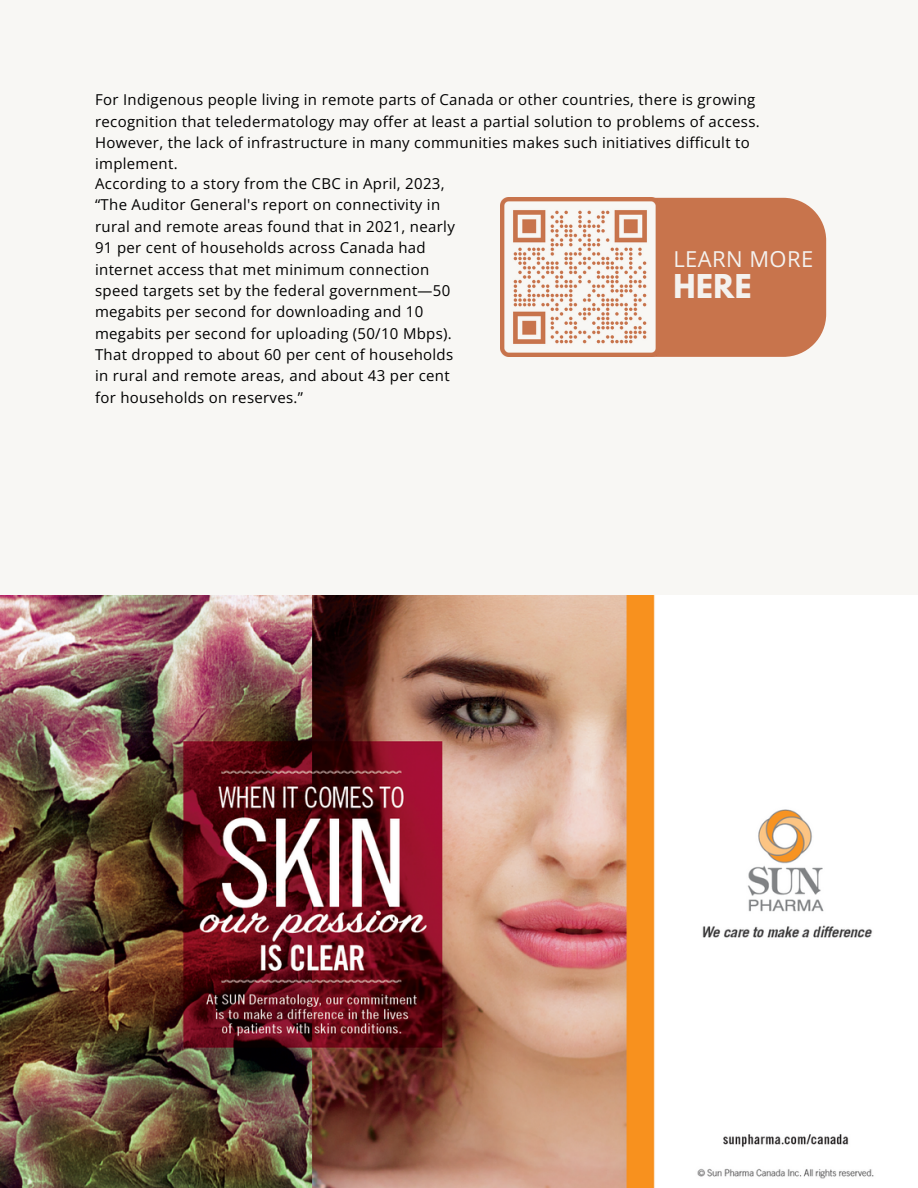
<style>
.page{position:relative;width:918px;height:1188px;background:#f8f7f4}
.page>*{position:absolute;margin:0;border:0;box-sizing:border-box;transform-origin:0 0}
.t1{font:700 29.1px "League Spartan";color:#f4f2ef}
.t2{font:22.05px "Open Sans";letter-spacing:.02em;color:#f4f2ef}
.t3{font:15px/21.3px "Open Sans";letter-spacing:.02em;color:#000}
</style>
<div class="page">
<div style="left:587px;top:198px;width:239px;height:159px;background:#c8744c"></div>
<img style="left:501px;top:198px;width:158px;height:158px">
<img style="left:0;top:595px;width:918px;height:593px">
<p class="t3" style="left:95px;top:89px;width:666px">For Indigenous people living in remote parts of Canada or other countries, there is growing recognition that teledermatology may offer at least a partial solution to problems of access.<br>However, the lack of infrastructure in many communities makes such initiatives difficult to implement.</p>
<p class="t3" style="left:95px;top:173px;width:361px">According to a story from the CBC in April, 2023, “The Auditor General's report on connectivity in rural and remote areas found that in 2021, nearly 91 per cent of households across Canada had internet access that met minimum connection speed targets set by the federal government—50 megabits per second for downloading and 10 megabits per second for uploading (50/10 Mbps).<br>That dropped to about 60 per cent of households in rural and remote areas, and about 43 per cent for households on reserves.”</p>
<p class="t2" style="left:673px;top:244px;width:141px">LEARN MORE</p>
<p class="t1" style="left:673px;top:272px;width:80px">HERE</p>
</div>
